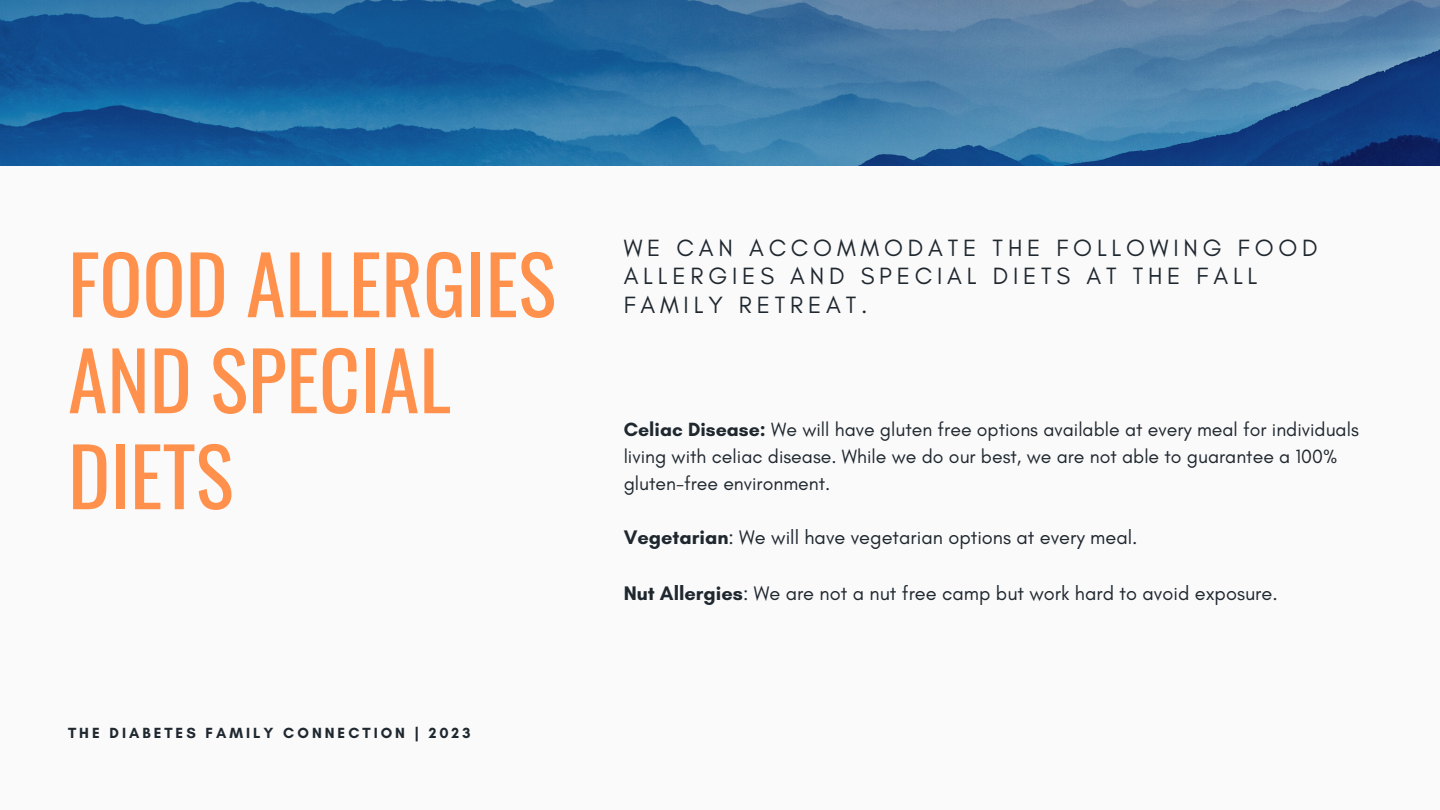
<style>
.page{position:relative;width:1440px;height:810px;background:#fafafa}
.page>*{position:absolute;margin:0;border:0;box-sizing:border-box;transform-origin:0 0}
.t1{font:80px/96px "Oswald";color:#ff914d}
.t2{font:24px/28.5px "Glacial Indifference";letter-spacing:.2em;color:#1f272f}
.t3{font:20px "Glacial Indifference";color:#1f272f}
.t4{font:19.5px/27px "Glacial Indifference";color:#1f272f}
.t5{font:700 15px "Glacial Indifference";letter-spacing:.2em;color:#1f272f}
.s1{font-weight:700}
</style>
<div class="page">
<img style="left:0;top:0;width:1440px;height:165px">
<p class="t1" style="left:68px;top:233px;width:489px">FOOD ALLERGIES<br>AND SPECIAL<br>DIETS</p>
<p class="t5" style="left:68px;top:724px;width:404px">THE DIABETES FAMILY CONNECTION | 2023</p>
<p class="t2" style="left:624px;top:233px;width:696px">WE CAN ACCOMMODATE THE FOLLOWING FOOD<br>ALLERGIES AND SPECIAL DIETS AT THE FALL<br>FAMILY RETREAT.</p>
<p class="t4" style="left:624px;top:416px;width:737px"><span class="s1">Celiac Disease:</span> We will have gluten free options available at every meal for individuals living with celiac disease. While we do our best, we are not able to guarantee a 100% gluten-free environment.</p>
<p class="t3" style="left:624px;top:525px;width:515px"><span class="s1">Vegetarian</span>: We will have vegetarian options at every meal.</p>
<p class="t3" style="left:624px;top:581px;width:656px"><span class="s1">Nut Allergies</span>: We are not a nut free camp but work hard to avoid exposure.</p>
</div>
